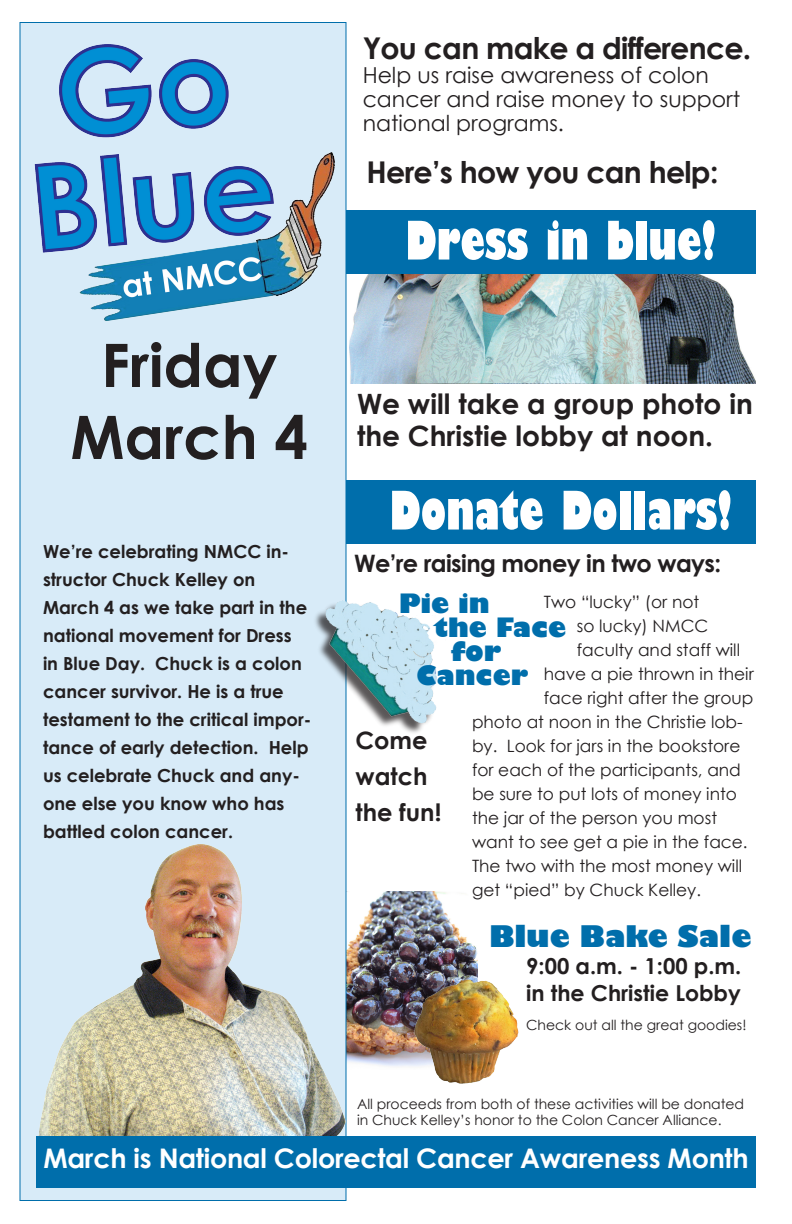
<style>
.page{position:relative;width:792px;height:1224px;background:#fff}
.page>*{position:absolute;margin:0;border:0;box-sizing:border-box;transform-origin:0 0}
.t1{font:700 60px "Century Gothic";color:#231f20}
.t2{font:800 condensed 52px "Gill Sans";color:#fff}
.t3{font:700 30px "Century Gothic";letter-spacing:-.025em;color:#231f20}
.t4{font:800 29px "Gill Sans";color:#006eab}
.t5{font:700 28px/32px "Century Gothic";color:#231f20}
.t6{font:700 27px "Century Gothic";letter-spacing:-.01em;color:#fff}
.t7{font:800 26px "Gill Sans";color:#006eab}
.t8{font:700 24px "Century Gothic";letter-spacing:-.025em;color:#231f20}
.t9{font:700 24px/36px "Century Gothic";color:#231f20}
.t10{font:22px/24px "Century Gothic";color:#231f20}
.t11{font:700 22px "Century Gothic";color:#231f20}
.t12{font:700 18px/28px "Century Gothic";color:#231f20}
.t13{font:17px "Century Gothic";color:#231f20}
.t14{font:14px/16.8px "Century Gothic";color:#231f20}
</style>
<div class="page">
<img style="left:357px;top:892px;width:121px;height:175px">
<div style="left:343px;top:480px;width:413px;height:64px;background:#006eab"></div>
<img style="left:349px;top:274px;width:407px;height:110px">
<div style="left:343px;top:210px;width:413px;height:64px;background:#006eab"></div>
<div style="left:20px;top:22px;width:326px;height:1178px;background:#d8ebf8"></div>
<img style="left:38px;top:838px;width:319px;height:298px">
<div style="left:36px;top:1136px;width:720px;height:52px;background:#006eab"></div>
<img style="left:415px;top:979px;width:103px;height:104px">
<div style="left:313px;top:601px;width:127px;height:135px;background:#231f20;opacity:.75"></div>
<img style="left:315px;top:554px;width:128px;height:178px">
<img style="left:22px;top:22px;width:319px;height:299px">
<p class="t3" style="left:363px;top:25px;width:390px">You can make a difference.</p>
<p class="t10" style="left:363px;top:62px;width:379px">Help us raise awareness of colon cancer and raise money to support national programs.</p>
<p class="t3" style="left:367px;top:149px;width:353px">Here’s how you can help:</p>
<p class="t1" style="left:101px;top:320px;width:178px">Friday</p>
<p class="t1" style="left:70px;top:392px;width:239px">March 4</p>
<p class="t12" style="left:43px;top:537px;width:270px">We’re celebrating NMCC in&shy;structor Chuck Kelley on<br>March 4 as we take part in the national movement for Dress<br>in Blue Day. Chuck is a colon cancer survivor. He is a true testament to the critical impor&shy;tance of early detection. Help us celebrate Chuck and any&shy;one else you know who has battled colon cancer.</p>
<p class="t2" style="left:405px;top:208px;width:312px">Dress in blue!</p>
<p class="t5" style="left:357px;top:386px;width:397px">We will take a group photo in the Christie lobby at noon.</p>
<p class="t2" style="left:390px;top:478px;width:344px">Donate Dollars!</p>
<p class="t8" style="left:354px;top:545px;width:369px">We’re raising money in two ways:</p>
<p class="t13" style="left:544px;top:590px;width:157px">Two “lucky” (or not</p>
<p class="t13" style="left:577px;top:614px;width:133px">so lucky) NMCC</p>
<p class="t13" style="left:577px;top:638px;width:165px">faculty and staff will</p>
<p class="t13" style="left:544px;top:662px;width:212px">have a pie thrown in their</p>
<p class="t13" style="left:544px;top:686px;width:211px">face right after the group</p>
<p class="t13" style="left:472px;top:710px;width:272px">photo at noon in the Christie lob-</p>
<p class="t13" style="left:472px;top:734px;width:270px">by. Look for jars in the bookstore</p>
<p class="t13" style="left:472px;top:758px;width:270px">for each of the participants, and</p>
<p class="t13" style="left:472px;top:782px;width:266px">be sure to put lots of money into</p>
<p class="t13" style="left:472px;top:806px;width:247px">the jar of the person you most</p>
<p class="t13" style="left:472px;top:830px;width:277px">want to see get a pie in the face.</p>
<p class="t13" style="left:472px;top:854px;width:272px">The two with the most money will</p>
<p class="t13" style="left:472px;top:878px;width:231px">get “pied” by Chuck Kelley.</p>
<p class="t7" style="left:399px;top:587px;width:93px">Pie in</p>
<p class="t7" style="left:433px;top:611px;width:135px">the Face</p>
<p class="t7" style="left:451px;top:635px;width:52px">for</p>
<p class="t7" style="left:416px;top:659px;width:114px">Cancer</p>
<p class="t9" style="left:356px;top:721px;width:87px">Come watch the fun!</p>
<p class="t4" style="left:489px;top:918px;width:264px">Blue Bake Sale</p>
<p class="t11" style="left:526px;top:950px;width:217px">9:00 a.m. - 1:00 p.m.</p>
<p class="t11" style="left:526px;top:976px;width:216px">in the Christie Lobby</p>
<p class="t14" style="left:526px;top:1016px;width:222px">Check out all the great goodies!</p>
<p class="t14" style="left:357px;top:1095px;width:389px">All proceeds from both of these activities will be donated in Chuck Kelley’s honor to the Colon Cancer Alliance.</p>
<p class="t6" style="left:43px;top:1138px;width:707px">March is National Colorectal Cancer Awareness Month</p>
</div>
